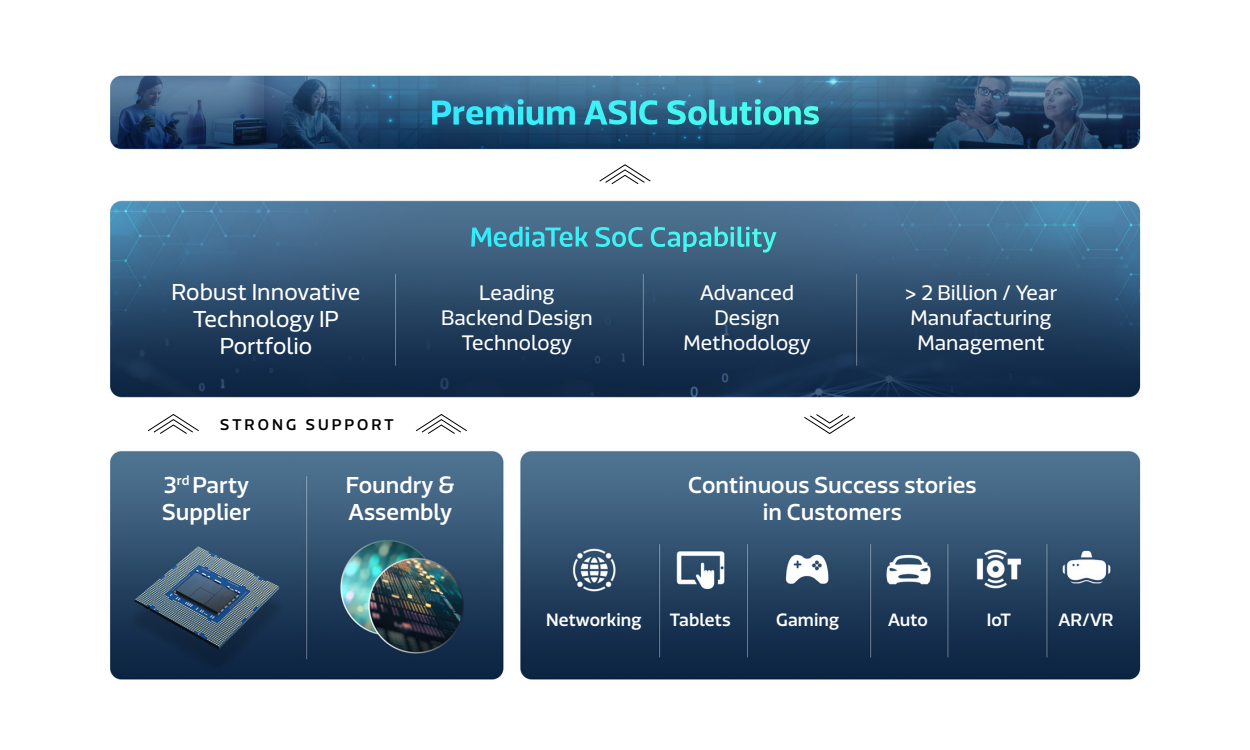
<style>
.page{position:relative;width:1250px;height:750px;background:#fff}
.page>*{position:absolute;margin:0;border:0;box-sizing:border-box;transform-origin:0 0}
.t1{font:500 22.65px/27.2px "Riona Sans";color:#fff}
.t2{font:22.65px/27.2px "Riona Sans";color:#fff;text-align:center}
.t3{font:20.65px/24.8px "Riona Sans";color:#fff;text-align:center}
.t4{font:500 17.55px "Riona Sans";color:#fff}
.t5{font:500 15.3px "Riona Sans";letter-spacing:.2em;color:#000}
</style>
<div class="page">
<img style="left:110px;top:75px;width:1031px;height:605px">
<svg style="left:432px;top:99px;width:387px;height:26px;background:#359bb0"></svg>
<svg style="left:471px;top:227px;width:291px;height:25px;background:#4291a6"></svg>
<svg style="left:147px;top:414px;width:53px;height:20px"></svg>
<svg style="left:415px;top:414px;width:53px;height:20px"></svg>
<svg style="left:803px;top:414px;width:53px;height:20px"></svg>
<svg style="left:599px;top:164px;width:52px;height:20px"></svg>
<p class="t2" style="left:171px;top:279px;width:191px">Robust Innovative<br>Technology IP<br>Portfolio</p>
<p class="t3" style="left:441px;top:281px;width:153px">Leading<br>Backend Design<br>Technology</p>
<p class="t3" style="left:684px;top:281px;width:129px">Advanced<br>Design<br>Methodology</p>
<p class="t3" style="left:905px;top:281px;width:154px">&gt; 2 Billion / Year<br>Manufacturing<br>Management</p>
<p class="t5" style="left:220px;top:415px;width:175px">STRONG SUPPORT</p>
<p class="t1" style="left:162px;top:472px;width:90px">3<sup>rd</sup> Party<br>Supplier</p>
<p class="t1" style="left:346px;top:472px;width:111px">Foundry &amp;<br>Assembly</p>
<p class="t1" style="left:688px;top:472px;width:290px;text-align:center">Continuous Success stories in Customers</p>
<p class="t4" style="left:546px;top:609px;width:97px">Networking</p>
<p class="t4" style="left:670px;top:609px;width:62px">Tablets</p>
<p class="t4" style="left:776px;top:609px;width:65px">Gaming</p>
<p class="t4" style="left:888px;top:609px;width:41px">Auto</p>
<p class="t4" style="left:987px;top:609px;width:25px">IoT</p>
<p class="t4" style="left:1058px;top:609px;width:57px">AR/VR</p>
</div>
